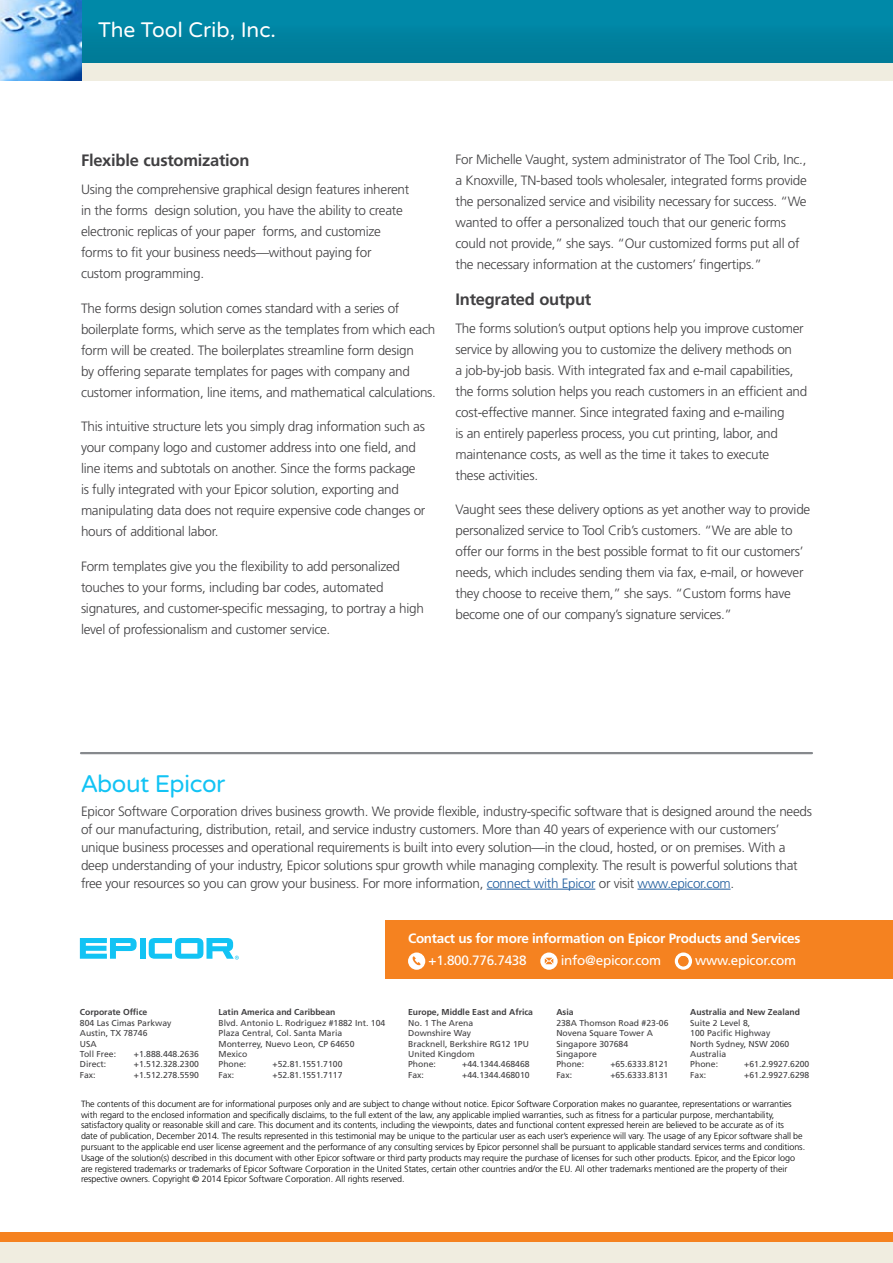
<style>
.page{position:relative;width:893px;height:1263px;background:#fff}
.page>*{position:absolute;margin:0;border:0;box-sizing:border-box;transform-origin:0 0}
.Body_Heading{font:24px "Varela Round";letter-spacing:-.02em;color:#12c3f4}
.t1{font:21px "Varela Round";color:#fff}
.Body_Subtitle{font:700 16.5px "Frutiger LT Std";letter-spacing:-.015em;color:#414042}
.Body_Copy{font:300 13.5px/21px "Frutiger LT Std";letter-spacing:-.02em;color:#414042}
.About_Epicor{font:300 13.5px/18px "Frutiger LT Std";letter-spacing:-.02em;color:#414042}
.t2{font:700 13.5px "Frutiger LT Std";letter-spacing:-.02em;color:#fff}
.Phone_Email_Website{font:13.5px "Frutiger LT Std";letter-spacing:-.02em;color:#fff}
.t3{font:300 9px/10.8px "Frutiger LT Std";letter-spacing:-.01em;color:#000}
.t4{font:8.7px/10.4px "Frutiger LT Std";color:#414042}
.t5{font:700 8.7px "Frutiger LT Std";color:#414042}
.s1{color:#215e9e}
</style>
<div class="page">
<hr style="left:487px;top:889px;width:108px;height:1px;background:#215e9e">
<hr style="left:637px;top:889px;width:93px;height:1px;background:#215e9e">
<hr style="left:81px;top:752px;width:731px;height:2px;background:#86898d">
<div style="left:385px;top:920px;width:508px;height:58px;background:#f58220"></div>
<div style="left:0;top:1232px;width:893px;height:10px;background:#f58220"></div>
<div style="left:0;top:1242px;width:893px;height:21px;background:#f0ede0"></div>
<div style="left:140px;top:938px;width:6px;height:21px;background:#12c3f4"></div>
<svg style="left:80px;top:938px;width:57px;height:21px"></svg>
<svg style="left:149px;top:938px;width:90px;height:22px"></svg>
<div style="left:408px;top:952px;width:17px;height:18px;background:#fff;border-radius:50%"></div>
<svg style="left:413px;top:956px;width:8px;height:10px"></svg>
<svg style="left:540px;top:952px;width:18px;height:18px"></svg>
<svg style="left:545px;top:958px;width:8px;height:6px"></svg>
<svg style="left:675px;top:952px;width:17px;height:18px"></svg>
<svg style="left:678px;top:956px;width:14px;height:10px"></svg>
<div style="left:0;top:0;width:893px;height:63px;background:#0084a2"></div>
<div style="left:0;top:63px;width:893px;height:18px;background:#f0ede0"></div>
<img style="left:0;top:0;width:81px;height:81px">
<h2 class="t1" style="left:98px;top:18px;width:180px">The Tool Crib, Inc.</h2>
<p class="Body_Subtitle" style="left:81px;top:151px;width:170px">Flexible customization</p>
<p class="Body_Copy" style="left:81px;top:179px;width:330px">Using the comprehensive graphical design features inherent in the forms design solution, you have the ability to create electronic replicas of your paper forms, and customize forms to fit your business needs—without paying for custom programming.</p>
<p class="Body_Copy" style="left:81px;top:298px;width:356px">The forms design solution comes standard with a series of boilerplate forms, which serve as the templates from which each form will be created. The boilerplates streamline form design<br>by offering separate templates for pages with company and customer information, line items, and mathematical calculations.</p>
<p class="Body_Copy" style="left:81px;top:416px;width:346px">This intuitive structure lets you simply drag information such as your company logo and customer address into one field, and line items and subtotals on another. Since the forms package is fully integrated with your Epicor solution, exporting and manipulating data does not require expensive code changes or hours of additional labor.</p>
<p class="Body_Copy" style="left:81px;top:556px;width:344px">Form templates give you the flexibility to add personalized touches to your forms, including bar codes, automated signatures, and customer-specific messaging, to portray a high level of professionalism and customer service.</p>
<p class="Body_Copy" style="left:455px;top:149px;width:353px">For Michelle Vaught, system administrator of The Tool Crib, Inc., a Knoxville, TN-based tools wholesaler, integrated forms provide the personalized service and visibility necessary for success. “We wanted to offer a personalized touch that our generic forms could not provide,” she says. “Our customized forms put all of the necessary information at the customers’ fingertips.”</p>
<p class="Body_Subtitle" style="left:455px;top:290px;width:137px">Integrated output</p>
<p class="Body_Copy" style="left:455px;top:318px;width:353px">The forms solution’s output options help you improve customer service by allowing you to customize the delivery methods on<br>a job-by-job basis. With integrated fax and e-mail capabilities, the forms solution helps you reach customers in an efficient and cost-effective manner. Since integrated faxing and e-mailing<br>is an entirely paperless process, you cut printing, labor, and maintenance costs, as well as the time it takes to execute<br>these activities.</p>
<p class="Body_Copy" style="left:455px;top:499px;width:356px">Vaught sees these delivery options as yet another way to provide personalized service to Tool Crib’s customers. “We are able to offer our forms in the best possible format to fit our customers’ needs, which includes sending them via fax, e-mail, or however they choose to receive them,” she says. “Custom forms have become one of our company’s signature services.”</p>
<p class="Body_Heading" style="left:81px;top:770px;width:146px">About Epicor</p>
<p class="About_Epicor" style="left:81px;top:802px;width:732px">Epicor Software Corporation drives business growth. We provide flexible, industry-specific software that is designed around the needs of our manufacturing, distribution, retail, and service industry customers. More than 40 years of experience with our customers’ unique business processes and operational requirements is built into every solution—in the cloud, hosted, or on premises. With a deep understanding of your industry, Epicor solutions spur growth while managing complexity. The result is powerful solutions that free your resources so you can grow your business. For more information, <span class="s1">connect with Epicor</span> or visit <span class="s1">www.epicor.com</span>.</p>
<p class="t5" style="left:80px;top:1007px;width:69px">Corporate Office</p>
<p class="t4" style="left:80px;top:1018px;width:93px">804 Las Cimas Parkway<br>Austin, TX 78746<br>USA<br>Toll Free:</p>
<p class="t4" style="left:134px;top:1049px;width:67px">+1.888.448.2636</p>
<p class="t4" style="left:80px;top:1059px;width:28px">Direct:</p>
<p class="t4" style="left:134px;top:1059px;width:67px">+1.512.328.2300</p>
<p class="t4" style="left:80px;top:1069px;width:17px">Fax:</p>
<p class="t4" style="left:134px;top:1069px;width:67px">+1.512.278.5590</p>
<p class="t5" style="left:219px;top:1007px;width:118px">Latin America and Caribbean</p>
<p class="t4" style="left:219px;top:1018px;width:168px">Blvd. Antonio L. Rodriguez #1882 Int. 104<br>Plaza Central, Col. Santa Maria<br>Monterrey, Nuevo Leon, CP 64650<br>Mexico<br>Phone:</p>
<p class="t4" style="left:273px;top:1059px;width:71px">+52.81.1551.7100</p>
<p class="t4" style="left:219px;top:1069px;width:17px">Fax:</p>
<p class="t4" style="left:273px;top:1069px;width:71px">+52.81.1551.7117</p>
<p class="t2" style="left:408px;top:930px;width:394px">Contact us for more information on Epicor Products and Services</p>
<p class="Phone_Email_Website" style="left:428px;top:953px;width:100px">+1.800.776.7438</p>
<p class="Phone_Email_Website" style="left:561px;top:953px;width:102px">info@epicor.com</p>
<p class="Phone_Email_Website" style="left:695px;top:953px;width:102px">www.epicor.com</p>
<p class="t5" style="left:408px;top:1007px;width:126px">Europe, Middle East and Africa</p>
<p class="t4" style="left:408px;top:1018px;width:122px">No. 1 The Arena<br>Downshire Way<br>Bracknell, Berkshire RG12 1PU<br>United Kingdom<br>Phone:</p>
<p class="t4" style="left:462px;top:1059px;width:69px">+44.1344.468468</p>
<p class="t5" style="left:556px;top:1007px;width:19px">Asia</p>
<p class="t4" style="left:556px;top:1018px;width:114px">238A Thomson Road #23-06<br>Novena Square Tower A<br>Singapore 307684<br>Singapore<br>Phone:</p>
<p class="t4" style="left:610px;top:1059px;width:59px">+65.6333.8121</p>
<p class="t5" style="left:690px;top:1007px;width:111px">Australia and New Zealand</p>
<p class="t4" style="left:690px;top:1018px;width:101px">Suite 2 Level 8,<br>100 Pacific Highway<br>North Sydney, NSW 2060<br>Australia<br>Phone:</p>
<p class="t4" style="left:744px;top:1059px;width:67px">+61.2.9927.6200</p>
<p class="t4" style="left:408px;top:1069px;width:17px">Fax:</p>
<p class="t4" style="left:462px;top:1069px;width:69px">+44.1344.468010</p>
<p class="t4" style="left:556px;top:1069px;width:17px">Fax:</p>
<p class="t4" style="left:610px;top:1069px;width:59px">+65.6333.8131</p>
<p class="t4" style="left:690px;top:1069px;width:17px">Fax:</p>
<p class="t4" style="left:744px;top:1069px;width:67px">+61.2.9927.6298</p>
<p class="t3" style="left:81px;top:1098px;width:726px">The contents of this document are for informational purposes only and are subject to change without notice. Epicor Software Corporation makes no guarantee, representations or warranties with regard to the enclosed information and specifically disclaims, to the full extent of the law, any applicable implied warranties, such as fitness for a particular purpose, merchantability, satisfactory quality or reasonable skill and care. This document and its contents, including the viewpoints, dates and functional content expressed herein are believed to be accurate as of its<br>date of publication, December 2014. The results represented in this testimonial may be unique to the particular user as each user’s experience will vary. The usage of any Epicor software shall be pursuant to the applicable end user license agreement and the performance of any consulting services by Epicor personnel shall be pursuant to applicable standard services terms and conditions.<br>Usage of the solution(s) described in this document with other Epicor software or third party products may require the purchase of licenses for such other products. Epicor, and the Epicor logo are registered trademarks or trademarks of Epicor Software Corporation in the United States, certain other countries and/or the EU. All other trademarks mentioned are the property of their respective owners. Copyright © 2014 Epicor Software Corporation. All rights reserved.</p>
</div>
